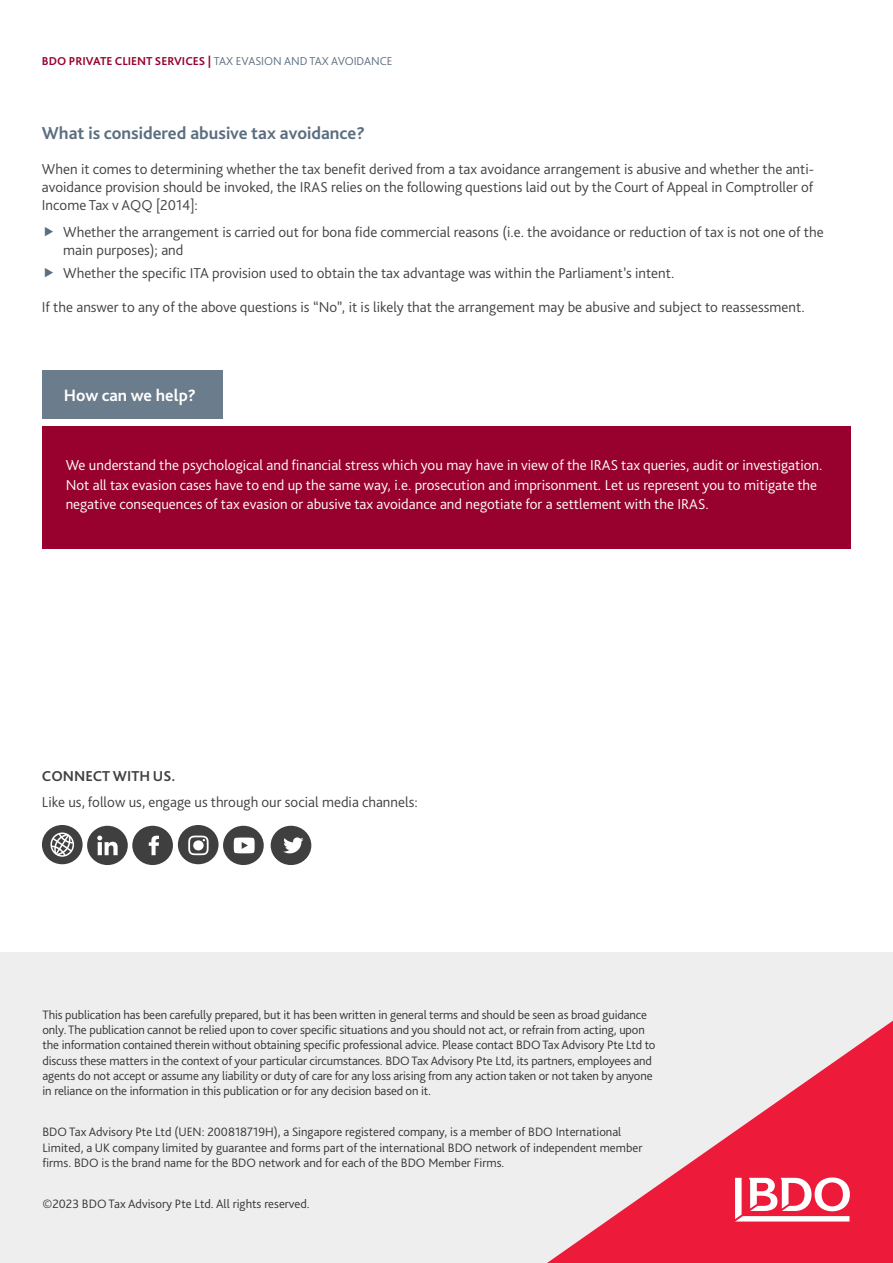
<style>
.page{position:relative;width:893px;height:1263px;background:#fff}
.page>*{position:absolute;margin:0;border:0;box-sizing:border-box;transform-origin:0 0}
.Page_Header{font:700 18px "Bliss Pro";color:#5b6e7f}
.Page_Header-2{font:700 17.25px "Bliss Pro";color:#fff}
.Page_Header-3{font:300 15px/18px "Bliss Pro";color:#414140;text-align:justify}
.Page_Header-4{font:300 15px/19.5px "Bliss Pro";color:#fff}
.t1{font:700 15px "Bliss Pro";color:#414140}
.t2{font:300 12.75px/15.3px "Bliss Pro";letter-spacing:-.01em;color:#333}
.Subheading_level_1{font:700 12px "Bliss Pro";color:#98002e}
.s1{font-weight:300;color:#5b6e7f}
</style>
<div class="page">
<div style="left:0;top:952px;width:893px;height:311px;background:#eee"></div>
<div style="left:87px;top:826px;width:41px;height:39px;background:#3f3f3f;border-radius:50%"></div>
<svg style="left:97px;top:835px;width:21px;height:20px"></svg>
<div style="left:178px;top:825px;width:41px;height:39px;background:#3f3f3f;border-radius:50%"></div>
<svg style="left:188px;top:835px;width:21px;height:20px"></svg>
<div style="left:132px;top:826px;width:41px;height:39px;background:#3f3f3f;border-radius:50%"></div>
<svg style="left:149px;top:835px;width:10px;height:20px"></svg>
<div style="left:42px;top:825px;width:41px;height:39px;background:#3f3f3f;border-radius:50%"></div>
<svg style="left:50px;top:832px;width:24px;height:25px"></svg>
<div style="left:271px;top:826px;width:40px;height:39px;background:#3f3f3f;border-radius:50%"></div>
<svg style="left:283px;top:837px;width:20px;height:16px"></svg>
<div style="left:223px;top:826px;width:41px;height:39px;background:#3f3f3f;border-radius:50%"></div>
<svg style="left:234px;top:837px;width:21px;height:16px"></svg>
<div style="left:42px;top:371px;width:180px;height:48px;background:#6b7c8c"></div>
<div style="left:42px;top:426px;width:808px;height:123px;background:#98002e"></div>
<svg style="left:547px;top:1021px;width:346px;height:242px"></svg>
<svg style="left:735px;top:1177px;width:115px;height:44px;background:#f58999"></svg>
<p class="Subheading_level_1" style="left:42px;top:53px;width:352px">BDO PRIVATE CLIENT SERVICES | <span class="s1">TAX EVASION AND TAX AVOIDANCE</span></p>
<p class="Page_Header" style="left:42px;top:122px;width:325px">What is considered abusive tax avoidance?</p>
<p class="Page_Header-3" style="left:42px;top:159px;width:774px">When it comes to determining whether the tax benefit derived from a tax avoidance arrangement is abusive and whether the anti&shy;avoidance provision should be invoked, the IRAS relies on the following questions laid out by the Court of Appeal in Comptroller of Income Tax v AQQ [2014]:</p>
<p class="Page_Header-3" style="left:63px;top:222px;width:762px">Whether the arrangement is carried out for bona fide commercial reasons (i.e. the avoidance or reduction of tax is not one of the main purposes); and</p>
<p class="Page_Header-3" style="left:63px;top:264px;width:613px">Whether the specific ITA provision used to obtain the tax advantage was within the Parliament’s intent.</p>
<p class="Page_Header-3" style="left:42px;top:298px;width:764px">If the answer to any of the above questions is “No”, it is likely that the arrangement may be abusive and subject to reassessment.</p>
<p class="Page_Header-2" style="left:64px;top:384px;width:134px">How can we help?</p>
<p class="Page_Header-4" style="left:66px;top:455px;width:758px">We understand the psychological and financial stress which you may have in view of the IRAS tax queries, audit or investigation.<br>Not all tax evasion cases have to end up the same way, i.e. prosecution and imprisonment. Let us represent you to mitigate the negative consequences of tax evasion or abusive tax avoidance and negotiate for a settlement with the IRAS.</p>
<p class="t1" style="left:42px;top:766px;width:135px">CONNECT WITH US.</p>
<p class="Page_Header-3" style="left:42px;top:793px;width:377px">Like us, follow us, engage us through our social media channels:</p>
<p class="t2" style="left:43px;top:1006px;width:614px">This publication has been carefully prepared, but it has been written in general terms and should be seen as broad guidance only. The publication cannot be relied upon to cover specific situations and you should not act, or refrain from acting, upon the information contained therein without obtaining specific professional advice. Please contact BDO Tax Advisory Pte Ltd to discuss these matters in the context of your particular circumstances. BDO Tax Advisory Pte Ltd, its partners, employees and agents do not accept or assume any liability or duty of care for any loss arising from any action taken or not taken by anyone in reliance on the information in this publication or for any decision based on it.</p>
<p class="t2" style="left:43px;top:1124px;width:601px">BDO Tax Advisory Pte Ltd (UEN: 200818719H), a Singapore registered company, is a member of BDO International<br>Limited, a UK company limited by guarantee and forms part of the international BDO network of independent member firms. BDO is the brand name for the BDO network and for each of the BDO Member Firms.</p>
<p class="t2" style="left:43px;top:1196px;width:269px">©2023 BDO Tax Advisory Pte Ltd. All rights reserved.</p>
</div>
